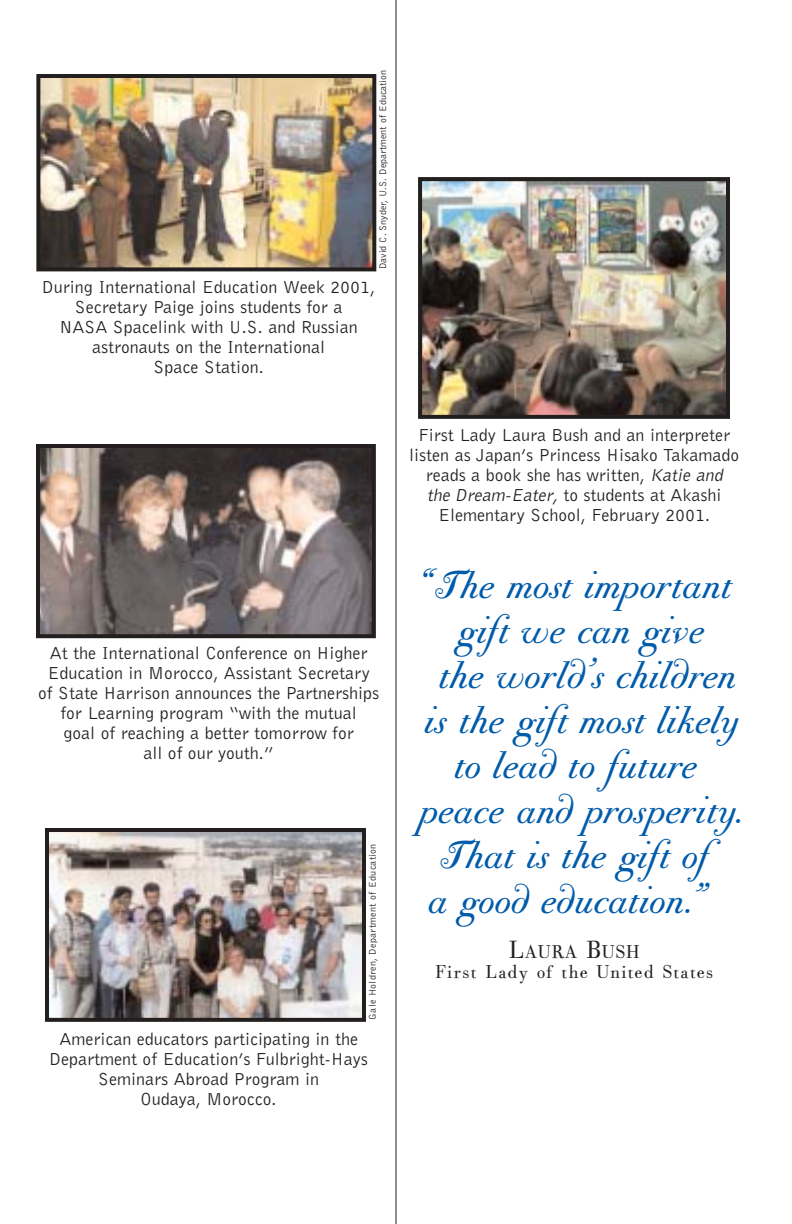
<style>
.page{position:relative;width:792px;height:1224px;background:#fff}
.page>*{position:absolute;margin:0;border:0;box-sizing:border-box;transform-origin:0 0}
.t1{font:36px/45px "Bodoni Classic Chancery";color:#005baa;text-align:center}
.t2{font:18px/20px "Bell Gothic BT";color:#231f1f;text-align:center}
.t3{font:18px/20px "Bodoni Classic Ad Roman";letter-spacing:.085em;color:#231f1f;text-align:center}
.t4{font:10px "Bell Gothic BT";letter-spacing:.015em;color:#231f1f}
.s1{font-family:"Bell Gothic";font-style:italic}
.s2{color:#fff}
.s3{font-size:24px}
</style>
<div class="page">
<hr style="left:396px;top:0;width:1px;height:1224px;background:#231f1f">
<img style="left:423px;top:182px;width:302px;height:232px">
<div style="left:418px;top:177px;width:312px;height:242px;border:4px solid #231f1f"></div>
<img style="left:41px;top:79px;width:330px;height:187px">
<div style="left:36px;top:74px;width:340px;height:197px;border:4px solid #231f1f"></div>
<img style="left:41px;top:449px;width:330px;height:184px">
<div style="left:36px;top:444px;width:340px;height:194px;border:4px solid #231f1f"></div>
<img style="left:50px;top:833px;width:311px;height:184px">
<div style="left:45px;top:828px;width:321px;height:194px;border:4px solid #231f1f"></div>
<p class="t4" style="left:377px;top:269px;width:201px;rotate:-90deg">David C. Snyder, U.S. Department of Education</p>
<p class="t2" style="left:42px;top:277px;width:334px">During International Education Week 2001, Secretary Paige joins students for a<br>NASA Spacelink with U.S. and Russian astronauts on the International<br>Space Station.</p>
<p class="t2" style="left:38px;top:643px;width:343px">At the International Conference on Higher Education in Morocco, Assistant Secretary of State Harrison announces the Partnerships for Learning program “with the mutual<br>goal of reaching a better tomorrow for<br>all of our youth.”</p>
<p class="t4" style="left:367px;top:1020px;width:177px;rotate:-90deg">Gale Holdren, Department of Education</p>
<p class="t2" style="left:50px;top:1029px;width:320px">American educators participating in the<br>Department of Education’s Fulbright-Hays<br>Seminars Abroad Program in<br>Oudaya, Morocco.</p>
<p class="t2" style="left:409px;top:425px;width:331px">First Lady Laura Bush and an interpreter listen as Japan’s Princess Hisako Takamado reads a book she has written, <span class="s1">Katie and<br>the Dream-Eater,</span> to students at Akashi Elementary School, February 2001.</p>
<h1 class="t1" style="left:418px;top:563px;width:328px">“The most important gift we can give<br>the world’s children is the gift most likely to lead to future peace and prosperity.<br>That is the gift of<br>a good education.”<span class="s2">.”</span></h1>
<p class="t3" style="left:436px;top:942px;width:278px"><span class="s3">L</span>AURA <span class="s3">B</span>USH<br>First Lady of the United States</p>
</div>
